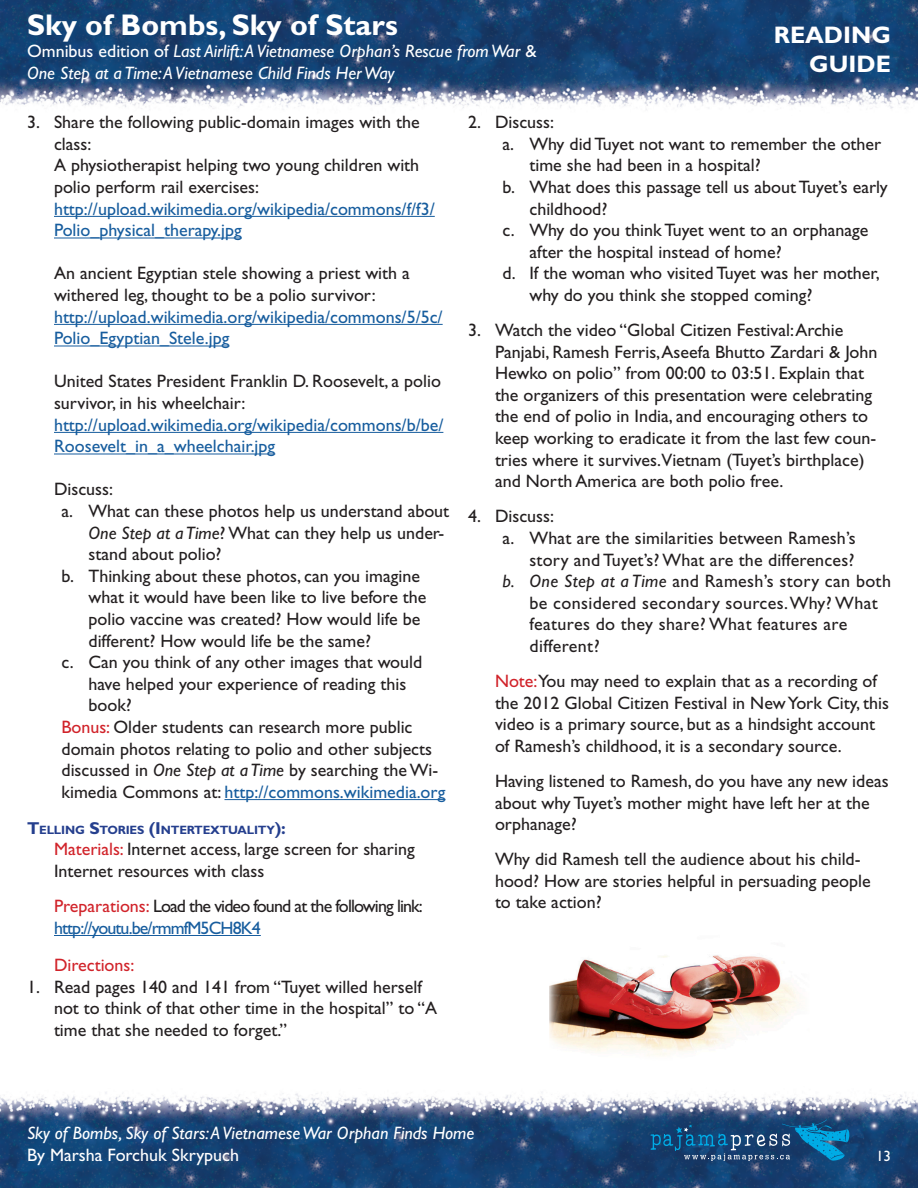
<style>
.page{position:relative;width:918px;height:1188px;background:#fff}
.page>*{position:absolute;margin:0;border:0;box-sizing:border-box;transform-origin:0 0}
.t1{font:700 30px "Gill Sans Std";color:#fff}
.t2{font:700 24px/28.8px "Gill Sans Std";color:#fff;text-align:right}
.Numbering_secondary{font:18px/21.6px "Gill Sans Std";color:#231f20}
.t3{font:italic 18px/21.6px "Gill Sans Std";color:#fff}
.t4{font:18px/21.6px "Gill Sans Std";color:#175d9e}
.Numbering_secondary-2{font:18px/21.6px "Gill Sans Std";letter-spacing:.02em;color:#231f20}
.Paragraph_Style_1{font:18px/21.6px "Gill Sans Std";letter-spacing:-.05em;color:#231f20}
.Paragraph_Style_1-2{font:18px/21.6px "Gill Sans Std";color:#231f20}
.t5{font:18px "Gill Sans Std";color:#fff}
.Paragraph_Style_1-3{font:18px "Gill Sans Std";color:#d1232a}
.t6{font:15px "Gill Sans Std";color:#fff}
.Heading{font:700 12.15px "Gill Sans Std";letter-spacing:-.015em;color:#253f8e}
.s1{font-style:normal}
.s2{color:#175d9e}
.s3{color:#231f20}
.s4{font-style:italic}
.s5{color:#d1232a}
.s6{font-size:17.25px}
</style>
<div class="page">
<img style="left:0;top:0;width:918px;height:110px">
<img style="left:0;top:1092px;width:918px;height:96px">
<svg style="left:650px;top:1119px;width:200px;height:42px;background:#1d5786"></svg>
<hr style="left:54px;top:216px;width:381px;height:1px;background:#175d9e">
<hr style="left:54px;top:238px;width:188px;height:1px;background:#175d9e">
<hr style="left:54px;top:324px;width:389px;height:1px;background:#175d9e">
<hr style="left:54px;top:346px;width:175px;height:1px;background:#175d9e">
<hr style="left:54px;top:432px;width:389px;height:1px;background:#175d9e">
<hr style="left:54px;top:454px;width:221px;height:1px;background:#175d9e">
<hr style="left:225px;top:799px;width:220px;height:1px;background:#175d9e">
<hr style="left:54px;top:935px;width:207px;height:1px;background:#175d9e">
<img style="left:549px;top:955px;width:248px;height:101px">
<h1 class="t1" style="left:27px;top:8px;width:372px">Sky of Bombs, Sky of Stars</h1>
<h2 class="t2" style="left:774px;top:21px;width:119px">READING<br>GUIDE</h2>
<p class="t3" style="left:27px;top:40px;width:511px"><span class="s1">Omnibus edition of</span> Last Airlift: A Vietnamese Orphan’s Rescue from War <span class="s1">&amp;<br></span>One Step at a Time: A Vietnamese Child Finds Her Way</p>
<p class="Numbering_secondary" style="left:54px;top:111px;width:382px;text-indent:-27px">3. Share the following public-domain images with the class:<br>A physiotherapist helping two young children with polio perform rail exercises: <span class="s2">http://upload.wikimedia.org/wikipedia/commons/f/f3/ Polio_physical_therapy.jpg</span></p>
<p class="Numbering_secondary" style="left:54px;top:263px;width:390px">An ancient Egyptian stele showing a priest with a withered leg, thought to be a polio survivor: <span class="s2">http://upload.wikimedia.org/wikipedia/commons/5/5c/ Polio_Egyptian_Stele.jpg</span></p>
<p class="t4" style="left:54px;top:371px;width:391px"><span class="s3">United States President Franklin D. Roosevelt, a polio survivor, in his wheelchair: </span>http://upload.wikimedia.org/wikipedia/commons/b/be/ Roosevelt_in_a_wheelchair.jpg</p>
<p class="Numbering_secondary" style="left:54px;top:479px;width:61px">Discuss:</p>
<p class="Numbering_secondary" style="left:88px;top:500px;width:362px;text-indent:-27px">a. What can these photos help us understand about<br><span class="s4">One Step at a Time</span>? What can they help us under&shy;stand about polio?</p>
<p class="Numbering_secondary" style="left:88px;top:565px;width:340px;text-indent:-27px">b. Thinking about these photos, can you imagine what it would have been like to live before the polio vaccine was created? How would life be different? How would life be the same?</p>
<p class="Numbering_secondary" style="left:88px;top:651px;width:335px;text-indent:-27px">c. Can you think of any other images that would have helped your experience of reading this book?</p>
<p class="Numbering_secondary" style="left:61px;top:716px;width:385px"><span class="s5">Bonus:</span> Older students can research more public domain photos relating to polio and other subjects discussed in <span class="s4">One Step at a Time</span> by searching the Wi&shy;kimedia Commons at: <span class="s2">http://commons.wikimedia.org</span></p>
<p class="Heading" style="left:27px;top:823px;width:260px"><span class="s6">T</span>ELLI NG <span class="s6">S</span>TORI ES <span class="s6">(I</span>NTERTEXTUALITY<span class="s6">):</span></p>
<p class="Paragraph_Style_1-2" style="left:54px;top:839px;width:362px"><span class="s5">Materials:</span> Internet access, large screen for sharing<br>Internet resources with class</p>
<p class="Paragraph_Style_1" style="left:54px;top:895px;width:370px"><span class="s5">Preparations:</span> Load the video found at the following link: <span class="s2">http://youtu.be/rmmfM5CH8K4</span></p>
<p class="Paragraph_Style_1-3" style="left:54px;top:955px;width:82px">Directions:</p>
<p class="Numbering_secondary" style="left:54px;top:976px;width:385px;text-indent:-27px">1. Read pages 140 and 141 from “Tuyet willed herself not to think of that other time in the hospital” to “A time that she needed to forget.”</p>
<p class="Numbering_secondary" style="left:468px;top:111px;width:88px">2. Discuss:</p>
<p class="Numbering_secondary" style="left:529px;top:133px;width:353px;text-indent:-27px">a. Why did Tuyet not want to remember the other time she had been in a hospital?</p>
<p class="Numbering_secondary" style="left:529px;top:176px;width:360px;text-indent:-27px">b. What does this passage tell us about Tuyet’s early childhood?</p>
<p class="Numbering_secondary" style="left:529px;top:219px;width:340px;text-indent:-27px">c. Why do you think Tuyet went to an orphanage after the hospital instead of home?</p>
<p class="Numbering_secondary" style="left:529px;top:263px;width:352px;text-indent:-27px">d. If the woman who visited Tuyet was her mother, why do you think she stopped coming?</p>
<p class="Numbering_secondary" style="left:495px;top:319px;width:384px;text-indent:-27px">3. Watch the video “Global Citizen Festival: Archie Panjabi, Ramesh Ferris, Aseefa Bhutto Zardari &amp; John Hewko on polio” from 00:00 to 03:51. Explain that the organizers of this presentation were celebrating the end of polio in India, and encouraging others to keep working to eradicate it from the last few coun&shy;tries where it survives.Vietnam (Tuyet’s birthplace) and North America are both polio free.</p>
<p class="Numbering_secondary" style="left:468px;top:506px;width:88px">4. Discuss:</p>
<p class="Numbering_secondary" style="left:502px;top:527px;width:355px;text-align:right">a. What are the similarities between Ramesh’s story and Tuyet’s? What are the differences?</p>
<p class="Numbering_secondary-2" style="left:529px;top:570px;width:363px;text-indent:-27px"><span class="s4">b. One Step at a Time</span> and Ramesh’s story can both be considered secondary sources. Why? What features do they share? What features are different?</p>
<p class="Numbering_secondary" style="left:495px;top:670px;width:396px"><span class="s5">Note:</span>You may need to explain that as a recording of the 2012 Global Citizen Festival in New York City, this video is a primary source, but as a hindsight account of Ramesh’s childhood, it is a secondary source.</p>
<p class="Numbering_secondary" style="left:495px;top:770px;width:395px">Having listened to Ramesh, do you have any new ideas about why Tuyet’s mother might have left her at the orphanage?</p>
<p class="Numbering_secondary" style="left:495px;top:849px;width:377px">Why did Ramesh tell the audience about his child&shy;hood? How are stories helpful in persuading people to take action?</p>
<p class="t3" style="left:27px;top:1123px;width:449px">Sky of Bombs, Sky of Stars: A Vietnamese War Orphan Finds Home</p>
<p class="t5" style="left:27px;top:1145px;width:214px">By Marsha Forchuk Skrypuch</p>
<p class="t6" style="left:876px;top:1147px;width:16px">13</p>
</div>
